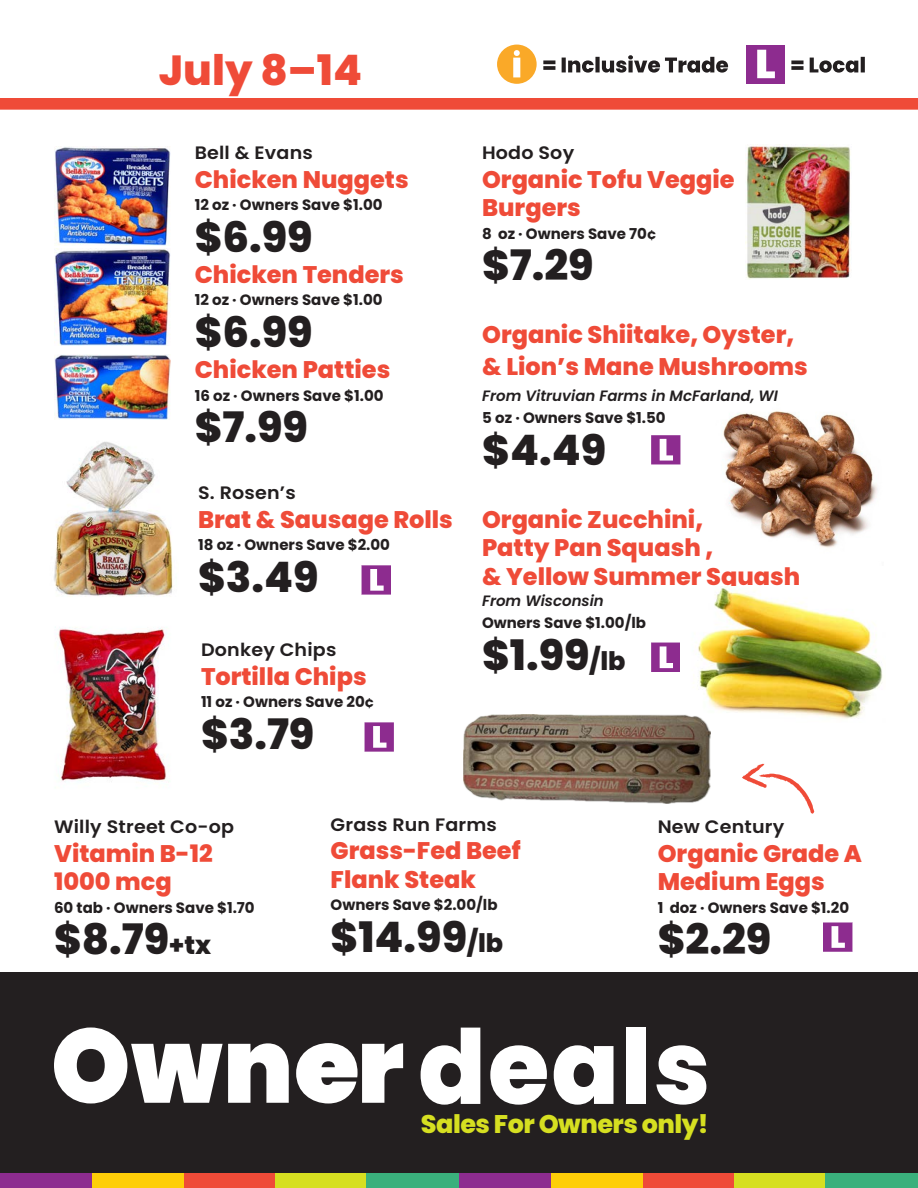
<style>
.page{position:relative;width:918px;height:1188px;background:#fff}
.page>*{position:absolute;margin:0;border:0;box-sizing:border-box;transform-origin:0 0}
.t1{font:800 42px "Poppins";color:#231f20}
.t2{font:800 42px "Poppins";color:#ef4b38}
.t3{font:800 25.5px "Poppins";letter-spacing:-.02em;color:#d6df21}
.t4{font:800 24px/28.5px "Poppins";color:#ef4b38}
.t5{font:600 18px "Poppins";letter-spacing:.01em;color:#231f20;scale:1.06 1}
.t6{font:700 15px "Poppins";color:#231f20}
.t7{font:italic 600 15px "Poppins";color:#231f20}
.s1{font-size:25.5px}
</style>
<div class="page">
<img style="left:723px;top:411px;width:155px;height:137px">
<img style="left:54px;top:249px;width:116px;height:97px">
<svg style="left:0;top:98px;width:918px;height:12px;background:#ef503d"></svg>
<img style="left:54px;top:441px;width:119px;height:156px">
<div style="left:0;top:973px;width:918px;height:214px;background:#231f20"></div>
<div style="left:184px;top:1173px;width:91px;height:15px;background:#ef4b38"></div>
<div style="left:275px;top:1173px;width:92px;height:15px;background:#d6df21"></div>
<div style="left:367px;top:1173px;width:92px;height:15px;background:#3ab07c"></div>
<div style="left:0;top:1173px;width:92px;height:15px;background:#8d2c8f"></div>
<div style="left:92px;top:1173px;width:92px;height:15px;background:#fece08"></div>
<div style="left:643px;top:1173px;width:91px;height:15px;background:#ef4b38"></div>
<div style="left:734px;top:1173px;width:92px;height:15px;background:#d6df21"></div>
<div style="left:826px;top:1173px;width:92px;height:15px;background:#3ab07c"></div>
<div style="left:459px;top:1173px;width:92px;height:15px;background:#8d2c8f"></div>
<div style="left:551px;top:1173px;width:92px;height:15px;background:#fece08"></div>
<svg style="left:421px;top:1028px;width:59px;height:77px"></svg>
<svg style="left:490px;top:1045px;width:57px;height:60px"></svg>
<svg style="left:554px;top:1045px;width:60px;height:60px"></svg>
<div style="left:627px;top:1028px;width:19px;height:76px;background:#fff"></div>
<svg style="left:656px;top:1045px;width:50px;height:60px"></svg>
<svg style="left:54px;top:1028px;width:235px;height:76px"></svg>
<svg style="left:296px;top:1043px;width:107px;height:61px"></svg>
<svg style="left:497px;top:45px;width:40px;height:39px"></svg>
<svg style="left:543px;top:55px;width:185px;height:18px"></svg>
<div style="left:746px;top:45px;width:39px;height:38px;background:#8d2c8f"></div>
<svg style="left:757px;top:50px;width:18px;height:28px"></svg>
<svg style="left:791px;top:57px;width:74px;height:16px"></svg>
<svg style="left:742px;top:764px;width:72px;height:50px"></svg>
<svg style="left:823px;top:922px;width:30px;height:30px"></svg>
<svg style="left:651px;top:642px;width:29px;height:30px"></svg>
<svg style="left:651px;top:435px;width:30px;height:30px"></svg>
<svg style="left:361px;top:565px;width:30px;height:30px"></svg>
<img style="left:55px;top:627px;width:112px;height:154px">
<svg style="left:364px;top:722px;width:30px;height:30px"></svg>
<img style="left:745px;top:145px;width:106px;height:134px">
<img style="left:54px;top:147px;width:116px;height:99px">
<img style="left:54px;top:354px;width:116px;height:65px">
<img style="left:698px;top:586px;width:185px;height:133px">
<img style="left:463px;top:714px;width:247px;height:89px">
<p class="t2" style="left:159px;top:46px;width:205px">July 8–14</p>
<p class="t5" style="left:195px;top:142px;width:113px">Bell &amp; Evans</p>
<p class="t4" style="left:195px;top:165px;width:215px">Chicken Nuggets</p>
<p class="t6" style="left:195px;top:196px;width:189px">12 oz · Owners Save $1.00</p>
<p class="t1" style="left:195px;top:212px;width:119px">$6.99</p>
<p class="t4" style="left:195px;top:260px;width:211px">Chicken Tenders</p>
<p class="t6" style="left:195px;top:291px;width:189px">12 oz · Owners Save $1.00</p>
<p class="t1" style="left:195px;top:308px;width:119px">$6.99</p>
<p class="t4" style="left:195px;top:356px;width:197px">Chicken Patties</p>
<p class="t6" style="left:195px;top:387px;width:190px">16 oz · Owners Save $1.00</p>
<p class="t1" style="left:195px;top:403px;width:115px">$7.99</p>
<p class="t5" style="left:198px;top:483px;width:94px">S. Rosen’s</p>
<p class="t4" style="left:198px;top:505px;width:256px">Brat &amp; Sausage Rolls</p>
<p class="t6" style="left:198px;top:536px;width:193px">18 oz · Owners Save $2.00</p>
<p class="t1" style="left:198px;top:553px;width:122px">$3.49</p>
<p class="t5" style="left:201px;top:640px;width:129px">Donkey Chips</p>
<p class="t4" style="left:201px;top:662px;width:167px">Tortilla Chips</p>
<p class="t6" style="left:201px;top:693px;width:175px">11 oz · Owners Save 20¢</p>
<p class="t1" style="left:201px;top:710px;width:115px">$3.79</p>
<p class="t5" style="left:482px;top:143px;width:88px">Hodo Soy</p>
<p class="t4" style="left:482px;top:165px;width:254px">Organic Tofu Veggie<br>Burgers</p>
<p class="t6" style="left:482px;top:225px;width:176px">8 oz · Owners Save 70¢</p>
<p class="t1" style="left:482px;top:241px;width:113px">$7.29</p>
<p class="t4" style="left:482px;top:319px;width:327px;line-height:32px">Organic Shiitake, Oyster, &amp; Lion’s Mane Mushrooms</p>
<p class="t7" style="left:482px;top:387px;width:297px">From Vitruvian Farms in McFarland, WI</p>
<p class="t6" style="left:482px;top:410px;width:185px">5 oz · Owners Save $1.50</p>
<p class="t1" style="left:482px;top:426px;width:125px">$4.49</p>
<p class="t4" style="left:482px;top:505px;width:320px">Organic Zucchini,<br>Patty Pan Squash ,<br>&amp; Yellow Summer Squash</p>
<p class="t7" style="left:482px;top:592px;width:123px">From Wisconsin</p>
<p class="t6" style="left:482px;top:614px;width:166px">Owners Save $1.00/lb</p>
<p class="t1" style="left:482px;top:631px;width:145px">$1.99<span class="s1">/lb</span></p>
<p class="t5" style="left:54px;top:817px;width:171px">Willy Street Co-op</p>
<p class="t4" style="left:54px;top:839px;width:160px">Vitamin B-12<br>1000 mcg</p>
<p class="t6" style="left:54px;top:899px;width:202px">60 tab · Owners Save $1.70</p>
<p class="t1" style="left:54px;top:915px;width:159px">$8.79<span class="s1">+tx</span></p>
<p class="t5" style="left:331px;top:814px;width:159px">Grass Run Farms</p>
<p class="t4" style="left:331px;top:837px;width:192px">Grass-Fed Beef<br>Flank Steak</p>
<p class="t6" style="left:331px;top:896px;width:168px">Owners Save $2.00/lb</p>
<p class="t1" style="left:331px;top:913px;width:174px">$14.99<span class="s1">/lb</span></p>
<p class="t5" style="left:658px;top:817px;width:121px">New Century</p>
<p class="t4" style="left:658px;top:839px;width:206px">Organic Grade A</p>
<p class="t4" style="left:658px;top:868px;width:169px">Medium Eggs</p>
<p class="t6" style="left:658px;top:899px;width:193px">1 doz · Owners Save $1.20</p>
<p class="t1" style="left:658px;top:915px;width:115px">$2.29</p>
<p class="t3" style="left:421px;top:1110px;width:289px">Sales For Owners only!</p>
</div>
